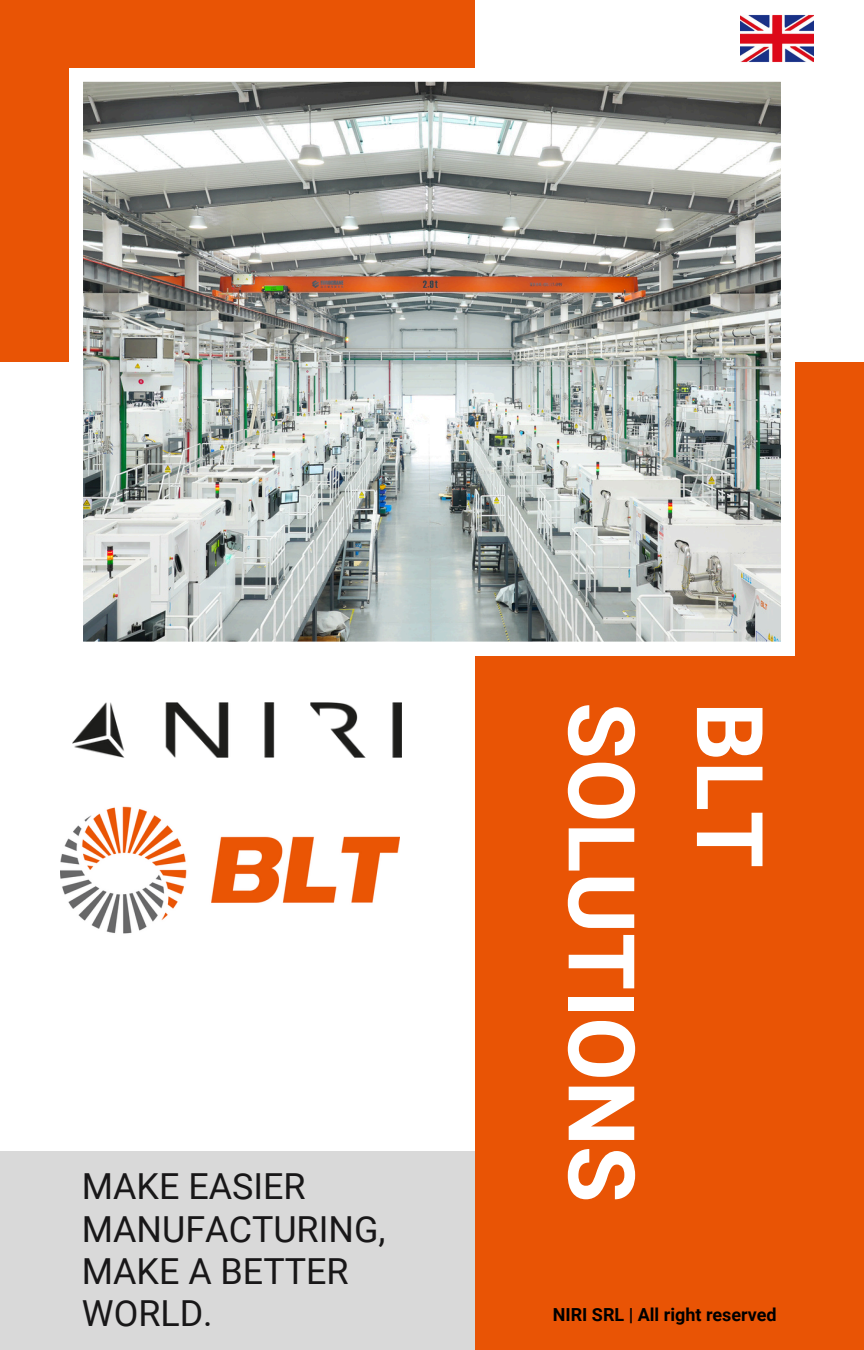
<style>
.page{position:relative;width:864px;height:1350px;background:#fff}
.page>*{position:absolute;margin:0;border:0;box-sizing:border-box;transform-origin:0 0}
.t1{font:700 92.25px/128.2px "Roboto";color:#fff}
.t2{font:35.77px/42.3px "Roboto";color:#181718}
.t3{font:700 18px "Roboto";color:#000}
</style>
<div class="page">
<div style="left:0;top:0;width:475px;height:362px;background:#e95405"></div>
<div style="left:0;top:1151px;width:864px;height:199px;background:#d9d9d9"></div>
<div style="left:475px;top:362px;width:389px;height:988px;background:#e95405"></div>
<svg style="left:70px;top:68px;width:724px;height:587px;background:#b2b5b1"></svg>
<img style="left:73px;top:702px;width:329px;height:56px">
<img style="left:60px;top:806px;width:339px;height:128px">
<img style="left:741px;top:15px;width:72px;height:71px">
<p class="t2" style="left:82px;top:1166px;width:305px">MAKE EASIER<br>MANUFACTURING,<br>MAKE A BETTER<br>WORLD.</p>
<p class="t1" style="left:793px;top:702px;width:502px;rotate:90deg">BLT<br>SOLUTIONS</p>
<p class="t3" style="left:553px;top:1305px;width:225px">NIRI SRL | All right reserved</p>
</div>
